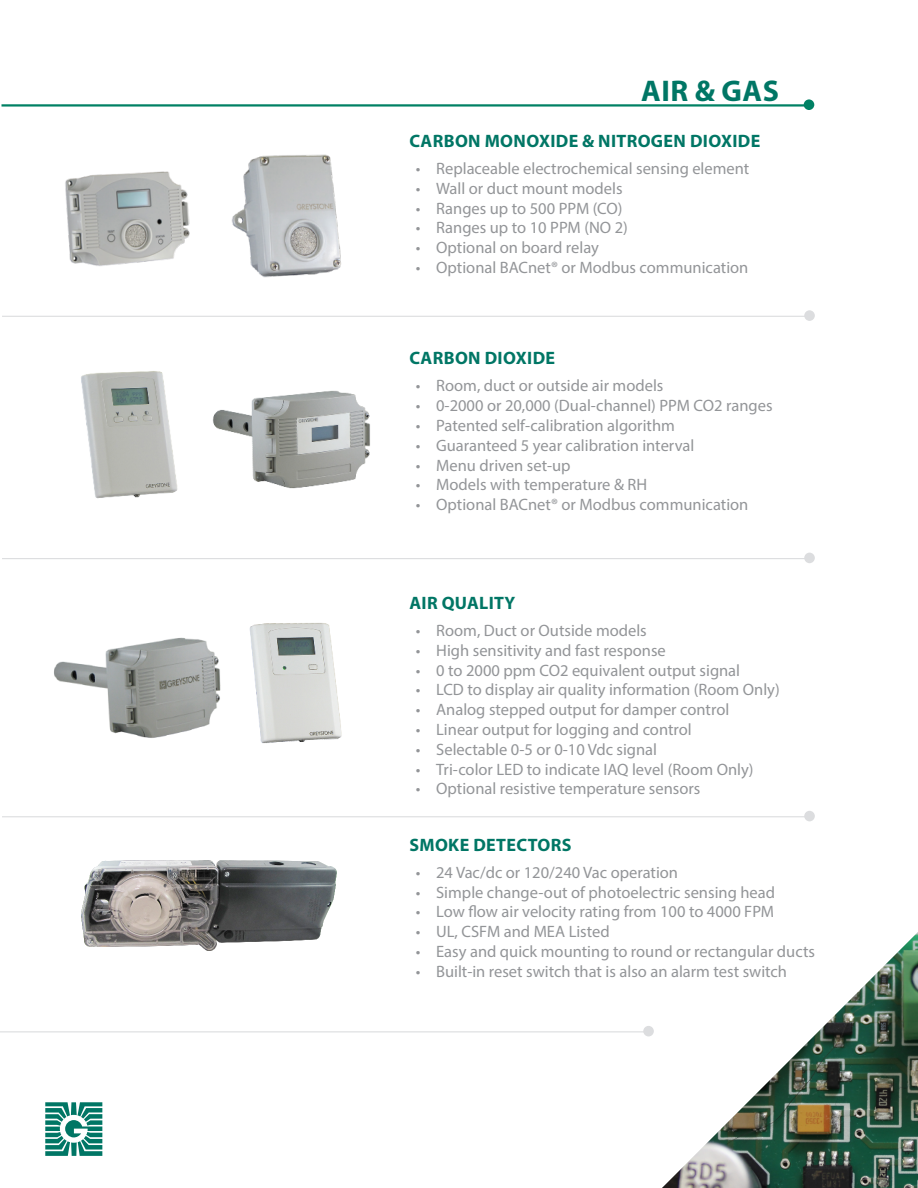
<style>
.page{position:relative;width:918px;height:1188px;background:#fff}
.page>*{position:absolute;margin:0;border:0;box-sizing:border-box;transform-origin:0 0}
.t1{font:700 30px "Myriad Pro";letter-spacing:.02em;color:#007665}
.t2{font:700 18px "Myriad Pro";letter-spacing:.02em;color:#007665}
.t3{font:16.5px "Myriad Pro";color:#939598}
</style>
<div class="page">
<div style="left:802px;top:98px;width:14px;height:14px;background:#008164;border-radius:50%"></div>
<div style="left:801px;top:96px;width:16px;height:17px;border:3px solid #fff;border-radius:50%"></div>
<hr style="left:2px;top:104px;width:806px;height:3px;background:#008164">
<div style="left:803px;top:309px;width:13px;height:13px;background:#dcdddf;border-radius:50%"></div>
<div style="left:801px;top:307px;width:17px;height:17px;border:3px solid #fff;border-radius:50%"></div>
<hr style="left:2px;top:316px;width:806px;height:1px;background:#dcdddf">
<svg style="left:0;top:1032px;width:640px;height:1px"></svg>
<div style="left:642px;top:1024px;width:13px;height:14px;background:#dcdddf;border-radius:50%"></div>
<div style="left:640px;top:1023px;width:17px;height:16px;border:3px solid #fff;border-radius:50%"></div>
<hr style="left:0;top:1031px;width:647px;height:1px;background:#dcdddf">
<img style="left:54px;top:637px;width:167px;height:101px">
<img style="left:231px;top:154px;width:110px;height:124px">
<svg style="left:45px;top:1102px;width:57px;height:54px"></svg>
<div style="left:803px;top:551px;width:13px;height:14px;background:#dcdddf;border-radius:50%"></div>
<div style="left:801px;top:550px;width:17px;height:16px;border:3px solid #fff;border-radius:50%"></div>
<hr style="left:2px;top:558px;width:806px;height:1px;background:#dcdddf">
<img style="left:249px;top:623px;width:93px;height:120px">
<div style="left:803px;top:809px;width:13px;height:14px;background:#dcdddf;border-radius:50%"></div>
<div style="left:801px;top:808px;width:17px;height:16px;border:3px solid #fff;border-radius:50%"></div>
<hr style="left:2px;top:816px;width:806px;height:1px;background:#dcdddf">
<img style="left:82px;top:860px;width:255px;height:91px">
<img style="left:65px;top:171px;width:125px;height:95px">
<img style="left:213px;top:390px;width:157px;height:99px">
<img style="left:81px;top:371px;width:97px;height:128px">
<img style="left:662px;top:932px;width:256px;height:256px">
<h1 class="t1" style="left:641px;top:71px;width:139px">AIR &amp; GAS</h1>
<p class="t2" style="left:409px;top:129px;width:353px">CARBON MONOXIDE &amp; NITROGEN DIOXIDE</p>
<p class="t3" style="left:416px;top:158px;width:335px">• Replaceable electrochemical sensing element</p>
<p class="t3" style="left:416px;top:178px;width:208px">• Wall or duct mount models</p>
<p class="t3" style="left:416px;top:198px;width:208px">• Ranges up to 500 PPM (CO)</p>
<p class="t3" style="left:416px;top:218px;width:213px">• Ranges up to 10 PPM (NO 2)</p>
<p class="t3" style="left:416px;top:237px;width:185px">• Optional on board relay</p>
<p class="t3" style="left:416px;top:257px;width:334px">• Optional BACnet® or Modbus communication</p>
<p class="t2" style="left:409px;top:347px;width:147px">CARBON DIOXIDE</p>
<p class="t3" style="left:416px;top:376px;width:249px">• Room, duct or outside air models</p>
<p class="t3" style="left:416px;top:396px;width:358px">• 0-2000 or 20,000 (Dual-channel) PPM CO2 ranges</p>
<p class="t3" style="left:416px;top:415px;width:261px">• Patented self-calibration algorithm</p>
<p class="t3" style="left:416px;top:435px;width:280px">• Guaranteed 5 year calibration interval</p>
<p class="t3" style="left:416px;top:455px;width:156px">• Menu driven set-up</p>
<p class="t3" style="left:416px;top:475px;width:233px">• Models with temperature &amp; RH</p>
<p class="t3" style="left:416px;top:495px;width:334px">• Optional BACnet® or Modbus communication</p>
<p class="t2" style="left:409px;top:591px;width:108px">AIR QUALITY</p>
<p class="t3" style="left:416px;top:620px;width:232px">• Room, Duct or Outside models</p>
<p class="t3" style="left:416px;top:640px;width:251px">• High sensitivity and fast response</p>
<p class="t3" style="left:416px;top:660px;width:326px">• 0 to 2000 ppm CO2 equivalent output signal</p>
<p class="t3" style="left:416px;top:680px;width:365px">• LCD to display air quality information (Room Only)</p>
<p class="t3" style="left:416px;top:700px;width:315px">• Analog stepped output for damper control</p>
<p class="t3" style="left:416px;top:719px;width:277px">• Linear output for logging and control</p>
<p class="t3" style="left:416px;top:739px;width:243px">• Selectable 0-5 or 0-10 Vdc signal</p>
<p class="t3" style="left:416px;top:759px;width:339px">• Tri-color LED to indicate IAQ level (Room Only)</p>
<p class="t3" style="left:416px;top:779px;width:286px">• Optional resistive temperature sensors</p>
<p class="t2" style="left:409px;top:833px;width:164px">SMOKE DETECTORS</p>
<p class="t3" style="left:416px;top:862px;width:264px">• 24 Vac/dc or 120/240 Vac operation</p>
<p class="t3" style="left:416px;top:882px;width:361px">• Simple change-out of photoelectric sensing head</p>
<p class="t3" style="left:416px;top:902px;width:360px">• Low flow air velocity rating from 100 to 4000 FPM</p>
<p class="t3" style="left:416px;top:921px;width:195px">• UL, CSFM and MEA Listed</p>
<p class="t3" style="left:416px;top:941px;width:401px">• Easy and quick mounting to round or rectangular ducts</p>
<p class="t3" style="left:416px;top:961px;width:373px">• Built-in reset switch that is also an alarm test switch</p>
</div>
